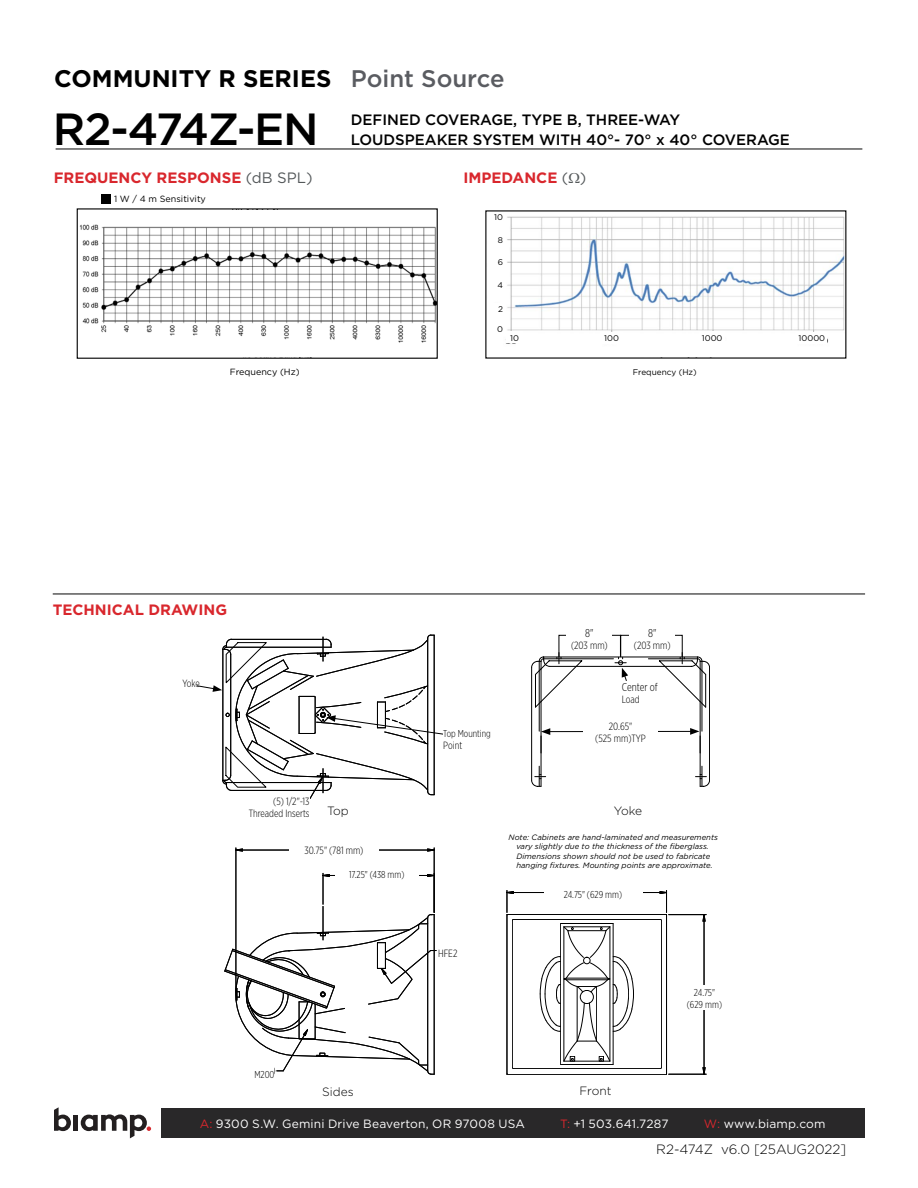
<style>
.page{position:relative;width:918px;height:1188px;background:#fff}
.page>*{position:absolute;margin:0;border:0;box-sizing:border-box;transform-origin:0 0}
.Model-following_page{font:500 45px "Gotham";letter-spacing:-.025em;color:#000}
.Head{font:700 24px "Gotham";color:#000}
.SubSeries{font:500 24px "Gotham";color:#5a5c61}
.Product_description{font:500 15px "Gotham";color:#000}
.Heading-10pt{font:700 15px "Gotham";color:#d9272d}
.Call-outs_R{font:300 13.5px "Gotham";color:#000}
.t1{font:12px "Gotham";letter-spacing:.015em;color:#fff}
.Call-outs_C__8_pt{font:300 12px "Gotham";color:#000}
.Dims_callouts-L-7pt{font:300 11.4px "Gotham X Narrow";color:#000}
.dims_callouts_c-7_pt{font:300 11.4px "Gotham X Narrow";color:#000}
.Dims_callouts-R-7pt{font:300 10.5px "Gotham X Narrow";color:#000}
.dims_callouts_c-7_pt-2{font:300 10.5px "Gotham X Narrow";color:#000}
.Dims_callouts-L-7pt-2{font:300 10.5px "Gotham X Narrow";color:#000}
.dims_callouts_c-7_pt-3{font:300 10.05px "Gotham X Narrow";color:#000}
.Dims_callouts-L-7pt-3{font:300 10.05px "Gotham X Narrow";color:#000}
.caption-6pt{font:9px "Gotham";color:#000}
.Chart__s__5_5_pt{font:8.25px "Gotham";color:#000}
.Chart__s__5_5_pt__Rt{font:8.25px "Gotham";color:#000}
.notes-7_pt{font:italic 7.8px/9.3px "Gotham";color:#000;text-align:center}
.s1{font-weight:400;color:#54585a}
.s2{color:#d9272d}
.s3{color:#e31b23}
</style>
<div class="page">
<hr style="left:56px;top:148px;width:806px;height:2px;background:#595959">
<svg style="left:54px;top:1107px;width:17px;height:24px"></svg>
<hr style="left:74px;top:1115px;width:4px;height:16px;background:#231f20">
<svg style="left:81px;top:1114px;width:70px;height:24px"></svg>
<div style="left:161px;top:1108px;width:704px;height:30px;background:#292829"></div>
<svg style="left:76px;top:208px;width:362px;height:151px"></svg>
<div style="left:102px;top:194px;width:9px;height:10px;background:#000"></div>
<svg style="left:485px;top:210px;width:362px;height:149px"></svg>
<div style="left:213px;top:210px;width:221px;height:14px;background:#fff"></div>
<div style="left:207px;top:343px;width:118px;height:14px;background:#fff"></div>
<div style="left:617px;top:341px;width:117px;height:16px;background:#fff"></div>
<div style="left:489px;top:324px;width:14px;height:10px;background:#fff"></div>
<div style="left:489px;top:303px;width:14px;height:11px;background:#fff"></div>
<div style="left:489px;top:279px;width:14px;height:11px;background:#fff"></div>
<div style="left:489px;top:256px;width:14px;height:11px;background:#fff"></div>
<div style="left:489px;top:234px;width:14px;height:11px;background:#fff"></div>
<div style="left:489px;top:212px;width:14px;height:10px;background:#fff"></div>
<div style="left:601px;top:332px;width:21px;height:12px;background:#fff"></div>
<div style="left:700px;top:332px;width:24px;height:12px;background:#fff"></div>
<div style="left:506px;top:332px;width:17px;height:11px;background:#fff"></div>
<div style="left:797px;top:332px;width:30px;height:11px;background:#fff"></div>
<hr style="left:53px;top:593px;width:812px;height:2px;background:#595959">
<svg style="left:235px;top:634px;width:472px;height:441px"></svg>
<div style="left:291px;top:800px;width:94px;height:21px;background:#fff"></div>
<div style="left:198px;top:794px;width:112px;height:26px;background:#fff"></div>
<div style="left:544px;top:886px;width:98px;height:15px;background:#fff"></div>
<div style="left:438px;top:943px;width:45px;height:19px;background:#fff"></div>
<svg style="left:224px;top:914px;width:238px;height:161px"></svg>
<div style="left:670px;top:985px;width:69px;height:25px;background:#fff"></div>
<svg style="left:531px;top:653px;width:179px;height:134px"></svg>
<div style="left:559px;top:635px;width:62px;height:22px;border:1px solid #000"></div>
<div style="left:630px;top:627px;width:45px;height:23px;background:#fff"></div>
<div style="left:567px;top:627px;width:45px;height:23px;background:#fff"></div>
<div style="left:581px;top:800px;width:94px;height:21px;background:#fff"></div>
<div style="left:443px;top:728px;width:62px;height:22px;background:#fff"></div>
<svg style="left:197px;top:634px;width:263px;height:184px"></svg>
<div style="left:335px;top:862px;width:83px;height:25px;background:#fff"></div>
<div style="left:289px;top:839px;width:90px;height:22px;background:#fff"></div>
<svg style="left:507px;top:887px;width:198px;height:187px"></svg>
<p class="Head" style="left:54px;top:63px;width:279px">COMMUNITY R SERIES</p>
<p class="SubSeries" style="left:351px;top:63px;width:155px">Point Source</p>
<p class="Model-following_page" style="left:53px;top:100px;width:268px">R2-474Z-EN</p>
<p class="Heading-10pt" style="left:54px;top:168px;width:260px">FREQUENCY RESPONSE <span class="s1">(dB SPL)</span></p>
<p class="caption-6pt" style="left:114px;top:193px;width:93px">1 W / 4 m Sensitivity</p>
<p class="caption-6pt" style="left:230px;top:366px;width:71px">Frequency (Hz)</p>
<p class="Product_description" style="left:351px;top:110px;width:331px">DEFINED COVERAGE, TYPE B, THREE-WAY</p>
<p class="Product_description" style="left:351px;top:130px;width:441px">LOUDSPEAKER SYSTEM WITH 40°- 70° x 40° COVERAGE</p>
<p class="Heading-10pt" style="left:464px;top:168px;width:124px">IMPEDANCE <span class="s1">( )</span></p>
<p class="Chart__s__5_5_pt__Rt" style="left:494px;top:212px;width:10px">10</p>
<p class="Chart__s__5_5_pt__Rt" style="left:498px;top:234px;width:7px">8</p>
<p class="Chart__s__5_5_pt__Rt" style="left:498px;top:257px;width:7px">6</p>
<p class="Chart__s__5_5_pt__Rt" style="left:498px;top:279px;width:7px">4</p>
<p class="Chart__s__5_5_pt__Rt" style="left:498px;top:303px;width:6px">2</p>
<p class="Chart__s__5_5_pt__Rt" style="left:497px;top:324px;width:7px">0</p>
<p class="Chart__s__5_5_pt" style="left:510px;top:333px;width:10px">10</p>
<p class="Chart__s__5_5_pt" style="left:604px;top:333px;width:16px">100</p>
<p class="Chart__s__5_5_pt" style="left:702px;top:333px;width:22px">1000</p>
<p class="Chart__s__5_5_pt" style="left:799px;top:333px;width:28px">10000</p>
<p class="Chart__s__5_5_pt" style="left:633px;top:367px;width:66px">Frequency (Hz)</p>
<p class="Heading-10pt" style="left:53px;top:600px;width:176px">TECHNICAL DRAWING</p>
<p class="Dims_callouts-R-7pt" style="left:183px;top:677px;width:19px">Yoke</p>
<p class="Dims_callouts-R-7pt" style="left:273px;top:795px;width:38px">(5) 1/2"-13</p>
<p class="Dims_callouts-R-7pt" style="left:249px;top:808px;width:62px">Threaded Inserts</p>
<p class="Call-outs_C__8_pt" style="left:327px;top:803px;width:23px">Top</p>
<p class="Dims_callouts-L-7pt-3" style="left:443px;top:727px;width:49px">Top Mounting</p>
<p class="Dims_callouts-L-7pt-2" style="left:443px;top:739px;width:20px">Point</p>
<p class="dims_callouts_c-7_pt" style="left:585px;top:626px;width:10px">8"</p>
<p class="dims_callouts_c-7_pt-2" style="left:571px;top:639px;width:38px">(203 mm)</p>
<h3 class="Dims_callouts-L-7pt" style="left:648px;top:626px;width:10px">8"</h3>
<h3 class="Dims_callouts-R-7pt" style="left:634px;top:639px;width:38px">(203 mm)</h3>
<p class="Dims_callouts-L-7pt" style="left:622px;top:680px;width:38px">Center of</p>
<p class="Dims_callouts-L-7pt-2" style="left:622px;top:693px;width:19px">Load</p>
<p class="dims_callouts_c-7_pt-2" style="left:609px;top:720px;width:25px">20.65"</p>
<p class="dims_callouts_c-7_pt-2" style="left:595px;top:732px;width:52px">(525 mm)TYP</p>
<p class="Call-outs_C__8_pt" style="left:614px;top:803px;width:30px">Yoke</p>
<p class="dims_callouts_c-7_pt-3" style="left:254px;top:1068px;width:22px">M200</p>
<p class="dims_callouts_c-7_pt-2" style="left:304px;top:844px;width:61px">30.75" (781 mm)</p>
<p class="dims_callouts_c-7_pt-3" style="left:349px;top:869px;width:57px">17.25" (438 mm)</p>
<p class="Dims_callouts-L-7pt-2" style="left:438px;top:947px;width:21px">HFE2</p>
<p class="notes-7_pt" style="left:509px;top:832px;width:211px">Note: Cabinets are hand-laminated and measurements vary slightly due to the thickness of the fiberglass.<br>Dimensions shown should not be used to fabricate hanging fixtures. Mounting points are approximate.</p>
<p class="dims_callouts_c-7_pt-3" style="left:564px;top:888px;width:60px">24.75" (629 mm)</p>
<p class="dims_callouts_c-7_pt-3" style="left:694px;top:986px;width:23px">24.75"</p>
<p class="dims_callouts_c-7_pt-3" style="left:687px;top:998px;width:37px">(629 mm)</p>
<p class="Call-outs_C__8_pt" style="left:322px;top:1084px;width:33px">Sides</p>
<p class="Call-outs_C__8_pt" style="left:579px;top:1084px;width:34px">Front</p>
<h3 class="t1" style="left:200px;top:1116px;width:327px"><span class="s2">A</span><span class="s3">:</span> 9300 S.W. Gemini Drive Beaverton, OR 97008 USA</h3>
<h3 class="t1" style="left:560px;top:1116px;width:110px"><span class="s2">T:</span> +1 503.641.7287</h3>
<h3 class="t1" style="left:704px;top:1116px;width:123px"><span class="s2">W:</span> www.biamp.com</h3>
<p class="Call-outs_R" style="left:656px;top:1141px;width:192px">R2-474Z v6.0 [25AUG2022]</p>
</div>
